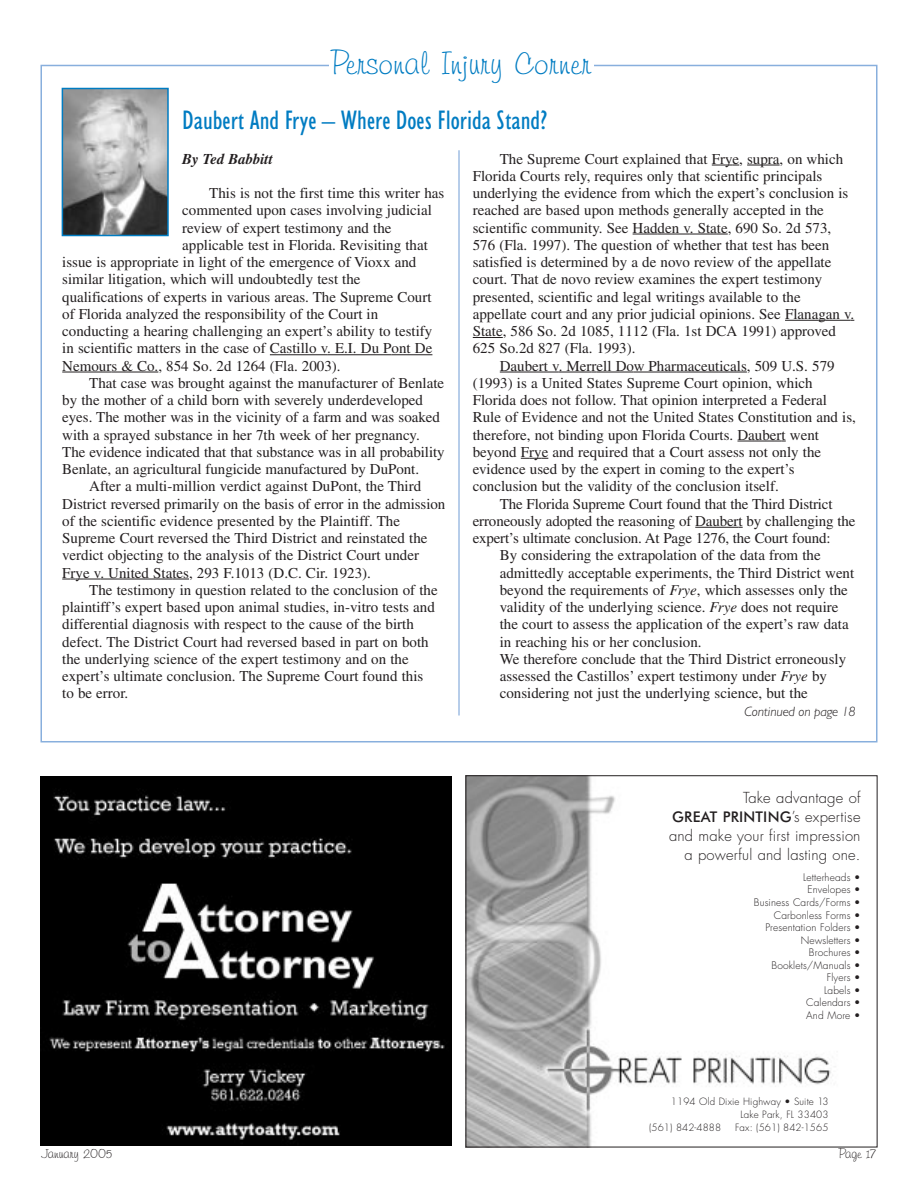
<style>
.page{position:relative;width:918px;height:1188px;background:#fff}
.page>*{position:absolute;margin:0;border:0;box-sizing:border-box;transform-origin:0 0}
.t1{font:33px "Freehand 591 BT Regular A";color:#007cc2}
.t2{font:condensed 27px "Humanist 521 BT";color:#007cc2}
.t3{font:15px/17.2px "Times";color:#231f20}
.t4{font:italic 700 15px "Times";color:#231f20}
.t5{font:300 14.7px/19.2px "Futura";letter-spacing:.01em;color:#231f20;text-align:right}
.t6{font:500 14.7px "Futura BT";letter-spacing:.01em;color:#231f20}
.t7{font:13.5px "Freehand 591 BT Regular A";color:#231f20}
.t8{font:italic 300 13.5px "Humanist 521 BT";color:#231f20}
.t9{font:300 10.2px/12.6px "Futura";letter-spacing:.01em;color:#231f20;text-align:right}
.t10{font:300 9.75px "Futura";letter-spacing:.015em;color:#231f20}
.s1{font-style:italic}
.s2{font-family:"Futura";font-weight:300}
</style>
<div class="page">
<hr style="left:270px;top:354px;width:57px;height:1px;background:#231f20">
<hr style="left:327px;top:354px;width:65px;height:1px;background:#231f20">
<hr style="left:392px;top:354px;width:40px;height:1px;background:#231f20">
<hr style="left:62px;top:372px;width:49px;height:1px;background:#231f20">
<hr style="left:111px;top:372px;width:47px;height:1px;background:#231f20">
<svg style="left:62px;top:579px;width:38px;height:1px"></svg>
<hr style="left:100px;top:579px;width:72px;height:1px;background:#231f20">
<svg style="left:172px;top:579px;width:17px;height:1px"></svg>
<svg style="left:712px;top:165px;width:27px;height:1px"></svg>
<svg style="left:747px;top:165px;width:33px;height:1px"></svg>
<svg style="left:633px;top:234px;width:25px;height:1px"></svg>
<hr style="left:658px;top:234px;width:32px;height:1px;background:#231f20">
<svg style="left:690px;top:234px;width:38px;height:1px"></svg>
<hr style="left:785px;top:320px;width:33px;height:1px;background:#231f20">
<svg style="left:818px;top:320px;width:36px;height:1px"></svg>
<svg style="left:473px;top:337px;width:30px;height:1px"></svg>
<hr style="left:500px;top:372px;width:44px;height:1px;background:#231f20">
<svg style="left:544px;top:372px;width:15px;height:1px"></svg>
<hr style="left:559px;top:372px;width:33px;height:1px;background:#231f20">
<hr style="left:597px;top:372px;width:37px;height:1px;background:#231f20">
<hr style="left:634px;top:372px;width:42px;height:1px;background:#231f20">
<hr style="left:676px;top:372px;width:71px;height:1px;background:#231f20">
<hr style="left:737px;top:441px;width:45px;height:1px;background:#231f20">
<svg style="left:521px;top:458px;width:27px;height:1px"></svg>
<hr style="left:695px;top:527px;width:44px;height:1px;background:#231f20">
<hr style="left:458px;top:150px;width:2px;height:566px;background:#9fbde3">
<img style="left:468px;top:777px;width:363px;height:368px">
<img style="left:40px;top:776px;width:411px;height:370px">
<img style="left:65px;top:91px;width:101px;height:142px">
<div style="left:62px;top:88px;width:107px;height:148px;border:2px solid #007cc2"></div>
<h1 class="t1" style="left:331px;top:50px;width:262px">Personal Injury Corner</h1>
<h2 class="t2" style="left:182px;top:110px;width:367px">Daubert And Frye – Where Does Florida Stand?</h2>
<p class="t4" style="left:182px;top:153px;width:92px">By Ted Babbitt</p>
<p class="t3" style="left:209px;top:186px;width:237px">This is not the first time this writer has</p>
<p class="t3" style="left:182px;top:203px;width:251px">commented upon cases involving judicial</p>
<p class="t3" style="left:182px;top:220px;width:211px">review of expert testimony and the</p>
<p class="t3" style="left:182px;top:238px;width:247px">applicable test in Florida. Revisiting that</p>
<p class="t3" style="left:62px;top:255px;width:356px">issue is appropriate in light of the emergence of Vioxx and</p>
<p class="t3" style="left:62px;top:272px;width:300px">similar litigation, which will undoubtedly test the</p>
<p class="t3" style="left:62px;top:289px;width:371px">qualifications of experts in various areas. The Supreme Court</p>
<p class="t3" style="left:62px;top:307px;width:317px">of Florida analyzed the responsibility of the Court in</p>
<p class="t3" style="left:62px;top:324px;width:372px">conducting a hearing challenging an expert’s ability to testify</p>
<p class="t3" style="left:62px;top:341px;width:372px">in scientific matters in the case of Castillo v. E.I. Du Pont De</p>
<p class="t3" style="left:62px;top:358px;width:280px">Nemours &amp; Co., 854 So. 2d 1264 (Fla. 2003).</p>
<p class="t3" style="left:89px;top:376px;width:356px">That case was brought against the manufacturer of Benlate</p>
<p class="t3" style="left:62px;top:393px;width:362px">by the mother of a child born with severely underdeveloped</p>
<p class="t3" style="left:62px;top:410px;width:379px">eyes. The mother was in the vicinity of a farm and was soaked</p>
<p class="t3" style="left:62px;top:427px;width:359px">with a sprayed substance in her 7th week of her pregnancy.</p>
<p class="t3" style="left:62px;top:445px;width:384px">The evidence indicated that that substance was in all probability</p>
<p class="t3" style="left:62px;top:462px;width:358px">Benlate, an agricultural fungicide manufactured by DuPont.</p>
<p class="t3" style="left:89px;top:479px;width:333px">After a multi-million verdict against DuPont, the Third</p>
<p class="t3" style="left:62px;top:496px;width:385px">District reversed primarily on the basis of error in the admission</p>
<p class="t3" style="left:62px;top:514px;width:339px">of the scientific evidence presented by the Plaintiff. The</p>
<p class="t3" style="left:62px;top:531px;width:367px">Supreme Court reversed the Third District and reinstated the</p>
<p class="t3" style="left:62px;top:548px;width:358px">verdict objecting to the analysis of the District Court under</p>
<p class="t3" style="left:62px;top:565px;width:310px">Frye v. United States, 293 F.1013 (D.C. Cir. 1923).</p>
<p class="t3" style="left:89px;top:583px;width:350px">The testimony in question related to the conclusion of the</p>
<p class="t3" style="left:62px;top:600px;width:374px">plaintiff’s expert based upon animal studies, in-vitro tests and</p>
<p class="t3" style="left:62px;top:617px;width:353px">differential diagnosis with respect to the cause of the birth</p>
<p class="t3" style="left:62px;top:634px;width:368px">defect. The District Court had reversed based in part on both</p>
<p class="t3" style="left:62px;top:652px;width:348px">the underlying science of the expert testimony and on the</p>
<p class="t3" style="left:62px;top:669px;width:363px">expert’s ultimate conclusion. The Supreme Court found this</p>
<p class="t3" style="left:62px;top:686px;width:68px">to be error.</p>
<p class="t3" style="left:473px;top:151px;width:383px;text-indent:27px">The Supreme Court explained that Frye, supra, on which Florida Courts rely, requires only that scientific principals underlying the evidence from which the expert’s conclusion is reached are based upon methods generally accepted in the scientific community. See Hadden v. State, 690 So. 2d 573, 576 (Fla. 1997). The question of whether that test has been satisfied is determined by a de novo review of the appellate court. That de novo review examines the expert testimony presented, scientific and legal writings available to the appellate court and any prior judicial opinions. See Flanagan v.<br>State, 586 So. 2d 1085, 1112 (Fla. 1st DCA 1991) approved 625 So.2d 827 (Fla. 1993).</p>
<p class="t3" style="left:500px;top:358px;width:336px">Daubert v. Merrell Dow Pharmaceuticals, 509 U.S. 579</p>
<p class="t3" style="left:473px;top:376px;width:341px">(1993) is a United States Supreme Court opinion, which</p>
<p class="t3" style="left:473px;top:393px;width:356px">Florida does not follow. That opinion interpreted a Federal</p>
<p class="t3" style="left:473px;top:410px;width:385px">Rule of Evidence and not the United States Constitution and is,</p>
<p class="t3" style="left:473px;top:427px;width:348px">therefore, not binding upon Florida Courts. Daubert went</p>
<p class="t3" style="left:473px;top:445px;width:350px">beyond Frye and required that a Court assess not only the</p>
<p class="t3" style="left:473px;top:462px;width:324px">evidence used by the expert in coming to the expert’s</p>
<p class="t3" style="left:473px;top:479px;width:308px">conclusion but the validity of the conclusion itself.</p>
<p class="t3" style="left:500px;top:496px;width:334px">The Florida Supreme Court found that the Third District</p>
<p class="t3" style="left:473px;top:514px;width:384px">erroneously adopted the reasoning of Daubert by challenging the</p>
<p class="t3" style="left:473px;top:531px;width:359px">expert’s ultimate conclusion. At Page 1276, the Court found:</p>
<p class="t3" style="left:500px;top:548px;width:322px">By considering the extrapolation of the data from the</p>
<p class="t3" style="left:500px;top:565px;width:356px">admittedly acceptable experiments, the Third District went</p>
<p class="t3" style="left:500px;top:583px;width:350px">beyond the requirements of <span class="s1">Frye</span>, which assesses only the</p>
<p class="t3" style="left:500px;top:600px;width:340px">validity of the underlying science. <span class="s1">Frye</span> does not require</p>
<p class="t3" style="left:500px;top:617px;width:350px">the court to assess the application of the expert’s raw data</p>
<p class="t3" style="left:500px;top:634px;width:203px">in reaching his or her conclusion.</p>
<p class="t3" style="left:500px;top:652px;width:348px">We therefore conclude that the Third District erroneously</p>
<p class="t3" style="left:500px;top:669px;width:329px">assessed the Castillos’ expert testimony under <span class="s1">Frye</span> by</p>
<p class="t3" style="left:500px;top:686px;width:310px">considering not just the underlying science, but the</p>
<p class="t8" style="left:745px;top:706px;width:113px">Continued on page 18</p>
<p class="t5" style="left:743px;top:789px;width:119px">Take advantage of</p>
<p class="t6" style="left:672px;top:810px;width:190px">GREAT PRINTING<span class="s2">’s expertise</span></p>
<p class="t5" style="left:669px;top:827px;width:193px">and make your first impression a powerful and lasting one.</p>
<p class="t9" style="left:754px;top:872px;width:108px">Letterheads •<br>Envelopes •<br>Business Cards/Forms •<br>Carbonless Forms •<br>Presentation Folders •<br>Newsletters •<br>Brochures •<br>Booklets/Manuals •<br>Flyers •<br>Labels •<br>Calendars •<br>And More •</p>
<p class="t10" style="left:671px;top:1097px;width:159px">1194 Old Dixie Highway • Suite 13</p>
<p class="t10" style="left:741px;top:1110px;width:89px">Lake Park, FL 33403</p>
<p class="t10" style="left:649px;top:1123px;width:74px">(561) 842-4888</p>
<p class="t10" style="left:735px;top:1123px;width:95px">Fax: (561) 842-1565</p>
<p class="t7" style="left:42px;top:1149px;width:72px">January 2005</p>
<p class="t7" style="left:838px;top:1149px;width:39px">Page 17</p>
</div>
